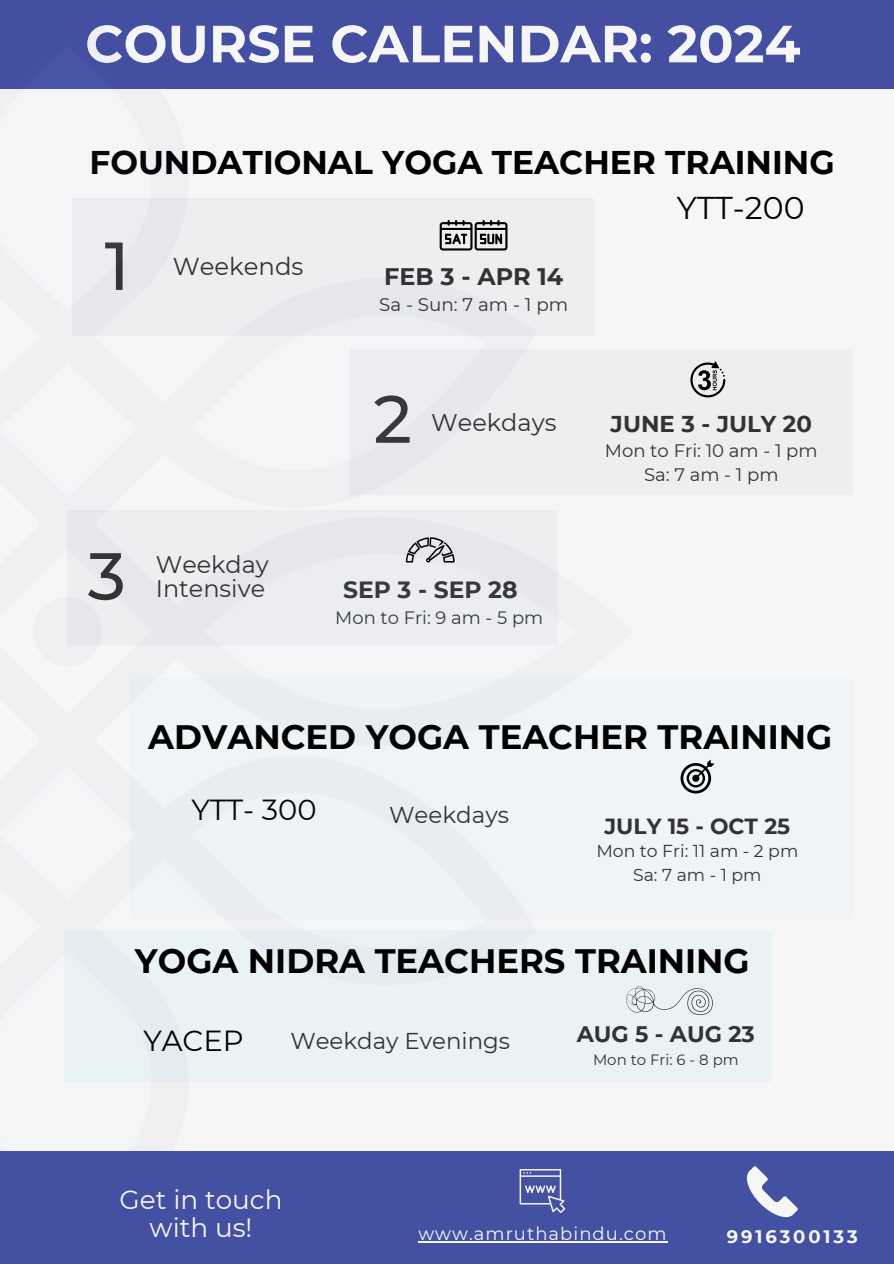
<style>
.page{position:relative;width:894px;height:1264px;background:#fff}
.page>*{position:absolute;margin:0;border:0;box-sizing:border-box;transform-origin:0 0}
.t1{font:500 67.65px "Montserrat";color:#333}
.t2{font:500 66.75px "Montserrat";color:#333}
.t3{font:500 66.45px "Montserrat";color:#333}
.t4{font:700 52.2px "Montserrat";color:#f6f6f6}
.t5{font:700 33.75px "Montserrat";color:#000}
.t6{font:700 32.85px "Montserrat";color:#000}
.t7{font:31.5px "Montserrat";color:#000}
.t8{font:28.95px "Montserrat";color:#000}
.t9{font:26.25px/28.2px "Montserrat";color:#f6f6f6;text-align:center}
.t10{font:24.3px "Montserrat";color:#333}
.t11{font:24px "Montserrat";color:#333}
.t12{font:23.85px "Montserrat";color:#333}
.t13{font:700 23.85px "Montserrat";color:#333}
.t14{font:700 23.4px "Montserrat";color:#333}
.t15{font:22.95px "Montserrat";color:#333}
.t16{font:22.8px "Montserrat";color:#333}
.t17{font:700 22.8px "Montserrat";color:#333}
.t18{font:700 22.35px "Montserrat";color:#333}
.t19{font:700 21.9px "Montserrat";color:#333}
.t20{font:18.3px "Montserrat";color:#333}
.t21{font:18px "Montserrat";color:#333}
.t22{font:18px "Montserrat";letter-spacing:.055em;color:#f6f6f6}
.t23{font:700 18px "Montserrat";letter-spacing:.16em;color:#f6f6f6}
.t24{font:17.25px "Montserrat";color:#333}
.t25{font:15px "Montserrat";color:#333}
</style>
<div class="page">
<div style="left:0;top:0;width:893px;height:1263px;background:#f6f6f6"></div>
<div style="left:0;top:0;width:893px;height:89px;background:#444fa2"></div>
<div style="left:350px;top:349px;width:503px;height:146px;background:#edeef0"></div>
<svg style="left:700px;top:361px;width:25px;height:36px"></svg>
<div style="left:130px;top:678px;width:723px;height:241px;background:#f0f4f6"></div>
<svg style="left:700px;top:759px;width:14px;height:34px"></svg>
<img style="left:64px;top:198px;width:636px;height:884px">
<div style="left:65px;top:930px;width:706px;height:152px;background:#eaf3f4"></div>
<svg style="left:626px;top:986px;width:86px;height:29px"></svg>
<div style="left:0;top:1151px;width:893px;height:112px;background:#4450a2"></div>
<svg style="left:746px;top:1166px;width:51px;height:52px"></svg>
<svg style="left:519px;top:1169px;width:46px;height:43px"></svg>
<hr style="left:418px;top:1240px;width:249px;height:2px;background:#f6f6f6">
<p class="t4" style="left:85px;top:12px;width:716px">COURSE CALENDAR: 2024</p>
<p class="t6" style="left:89px;top:142px;width:746px">FOUNDATIONAL YOGA TEACHER TRAINING</p>
<p class="t7" style="left:676px;top:188px;width:129px">YTT-200</p>
<p class="t1" style="left:105px;top:224px;width:27px">1</p>
<p class="t10" style="left:173px;top:252px;width:132px">Weekends</p>
<p class="t13" style="left:384px;top:262px;width:181px">FEB 3 - APR 14</p>
<p class="t20" style="left:379px;top:293px;width:190px">Sa-Sun:7am-1pm</p>
<p class="t2" style="left:373px;top:378px;width:40px">2</p>
<p class="t11" style="left:431px;top:407px;width:127px">Weekdays</p>
<p class="t3" style="left:88px;top:535px;width:39px">3</p>
<p class="t12" style="left:156px;top:549px;width:115px">Weekday</p>
<p class="t12" style="left:156px;top:573px;width:111px">Intensive</p>
<p class="t14" style="left:343px;top:575px;width:176px">SEP 3 - SEP 28</p>
<p class="t21" style="left:335px;top:606px;width:209px">Mon to Fri: 9 am - 5 pm</p>
<p class="t17" style="left:610px;top:410px;width:203px">JUNE 3 - JULY 20</p>
<p class="t21" style="left:604px;top:439px;width:214px">Mon to Fri: 10 am - 1 pm</p>
<p class="t21" style="left:644px;top:464px;width:136px">Sa:7am-1pm</p>
<p class="t5" style="left:148px;top:716px;width:685px">ADVANCED YOGA TEACHER TRAINING</p>
<p class="t8" style="left:191px;top:791px;width:127px">YTT- 300</p>
<p class="t15" style="left:389px;top:801px;width:121px">Weekdays</p>
<p class="t19" style="left:604px;top:812px;width:187px">JULY 15 - OCT 25</p>
<p class="t24" style="left:596px;top:840px;width:203px">Mon to Fri: 11 am - 2 pm</p>
<p class="t24" style="left:633px;top:864px;width:130px">Sa:7am-1pm</p>
<p class="t5" style="left:135px;top:940px;width:616px">YOGA NIDRA TEACHERS TRAINING</p>
<p class="t8" style="left:143px;top:1022px;width:102px">YACEP</p>
<p class="t18" style="left:576px;top:1020px;width:179px">AUG 5 - AUG 23</p>
<p class="t16" style="left:290px;top:1027px;width:221px">Weekday Evenings</p>
<p class="t25" style="left:593px;top:1049px;width:147px">Mon to Fri: 6 - 8 pm</p>
<p class="t9" style="left:120px;top:1185px;width:164px">Get in touch with us!</p>
<p class="t22" style="left:418px;top:1222px;width:249px">www.amruthabindu.com</p>
<p class="t23" style="left:726px;top:1225px;width:132px">9916300133</p>
</div>
